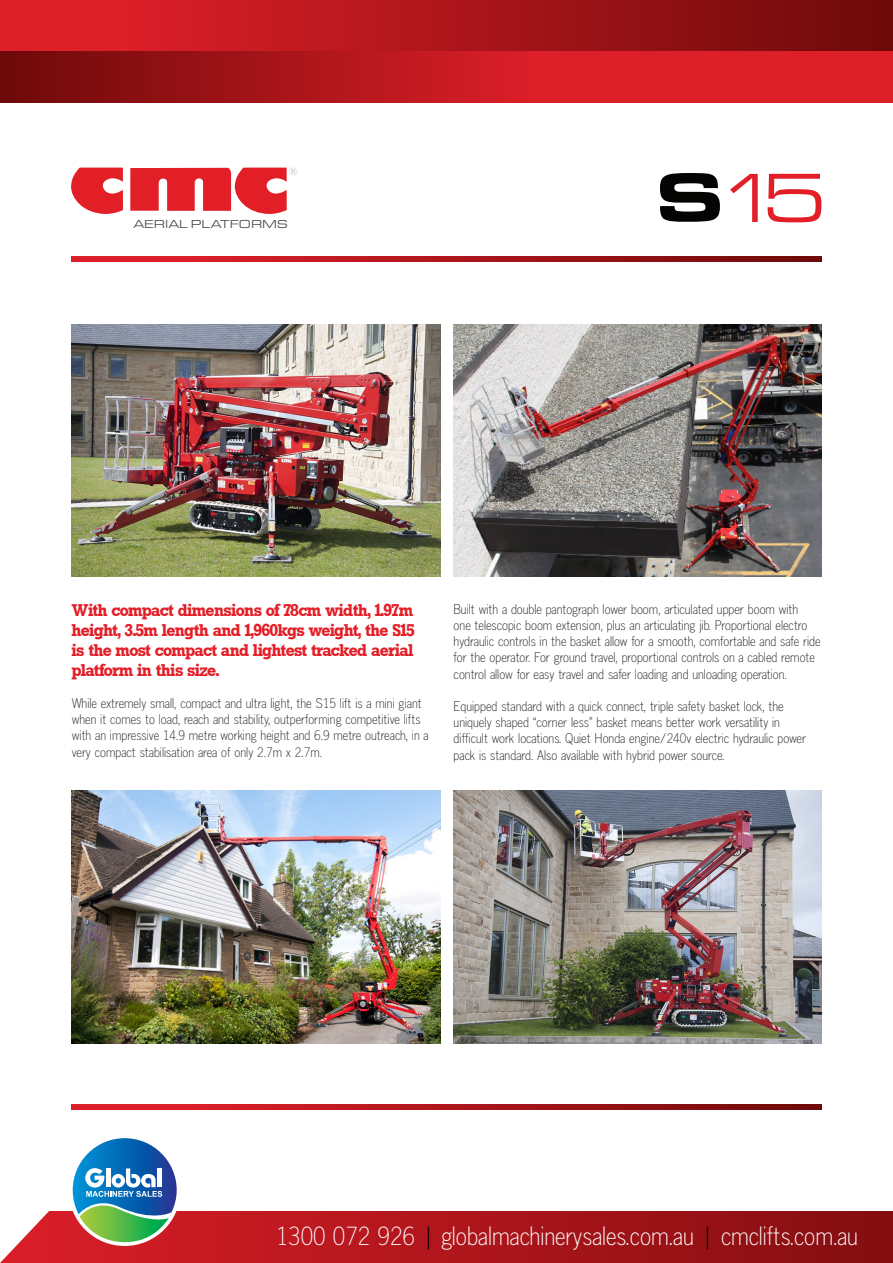
<style>
.page{position:relative;width:893px;height:1263px;background:#fff}
.page>*{position:absolute;margin:0;border:0;box-sizing:border-box;transform-origin:0 0}
.t1{font:900 72px "Eurostile Ext";color:#040503}
.t2{font:72px "Eurostile Ext";color:#e41e27}
.t3{font:25.5px "Lightline Gothic MT Std";color:#fff}
.t4{font:700 16.5px/19.8px "Rockwell";color:#e41e27;text-align:justify}
.t5{font:13.5px/16.2px "Lightline Gothic MT Std";color:#231f20}
.t6{font:12px "Eurostile Ext";color:#484948}
.s1{font-weight:400;color:#e41e27}
.s2{color:#040503}
</style>
<div class="page">
<div style="left:0;top:1212px;width:893px;height:51px;background:linear-gradient(to right,#db1f29,#840e10)"></div>
<svg style="left:0;top:1211px;width:50px;height:52px"></svg>
<div style="left:0;top:0;width:893px;height:51px;background:#dc1f29"></div>
<div style="left:129px;top:0;width:764px;height:51px;background:linear-gradient(to right,#db1e28,#6e0a0a)"></div>
<div style="left:0;top:51px;width:893px;height:51px;background:#dc1f29"></div>
<div style="left:0;top:51px;width:527px;height:51px;background:linear-gradient(to right,#6d0909,#da1e28)"></div>
<svg style="left:71px;top:168px;width:52px;height:46px"></svg>
<div style="left:72px;top:257px;width:750px;height:5px;background:#dc1f29"></div>
<svg style="left:247px;top:257px;width:575px;height:5px;background:#9f1317"></svg>
<div style="left:72px;top:1104px;width:750px;height:6px;background:#dc1f29"></div>
<svg style="left:247px;top:1104px;width:575px;height:6px;background:#9f1317"></svg>
<svg style="left:130px;top:168px;width:167px;height:46px"></svg>
<img style="left:72px;top:324px;width:368px;height:253px">
<img style="left:454px;top:324px;width:368px;height:253px">
<img style="left:72px;top:791px;width:368px;height:253px">
<img style="left:454px;top:791px;width:368px;height:253px">
<div style="left:69px;top:1134px;width:111px;height:112px;background:#fff;border-radius:50%"></div>
<svg style="left:73px;top:1138px;width:104px;height:104px"></svg>
<p class="t6" style="left:134px;top:216px;width:156px">AERIAL PLATFORMS</p>
<p class="t1" style="left:655px;top:143px;width:129px">S<span class="s1">1</span></p>
<p class="t2" style="left:761px;top:150px;width:67px">5</p>
<p class="t4" style="left:72px;top:601px;width:344px">With compact dimensions of 78cm width, 1.97m height, 3.5m length and 1,960kgs weight, the S15 is the most compact and lightest tracked aerial platform in this size.</p>
<p class="t5" style="left:72px;top:695px;width:358px">While extremely small, compact and ultra light, the S15 lift is a mini giant when it comes to load, reach and stability, outperforming competitive lifts with an impressive 14.9 metre working height and 6.9 metre outreach, in a very compact stabilisation area of only 2.7m x 2.7m.</p>
<p class="t5" style="left:454px;top:601px;width:346px">Built with a double pantograph lower boom, articulated upper boom with</p>
<p class="t5" style="left:454px;top:617px;width:368px">one telescopic boom extension, plus an articulating jib. Proportional electro hydraulic controls in the basket allow for a smooth, comfortable and safe ride for the operator. For ground travel, proportional controls on a cabled remote control allow for easy travel and safer loading and unloading operation.</p>
<p class="t5" style="left:454px;top:698px;width:331px">Equipped standard with a quick connect, triple safety basket lock, the uniquely shaped “corner less” basket means better work versatility in</p>
<p class="t5" style="left:454px;top:730px;width:354px">difficult work locations. Quiet Honda engine/240v electric hydraulic power pack is standard. Also available with hybrid power source.</p>
<p class="t3" style="left:276px;top:1221px;width:584px">1300 072 926 <span class="s2">|</span> globalmachinerysales.com.au <span class="s2">|</span> cmclifts.com.au</p>
</div>
